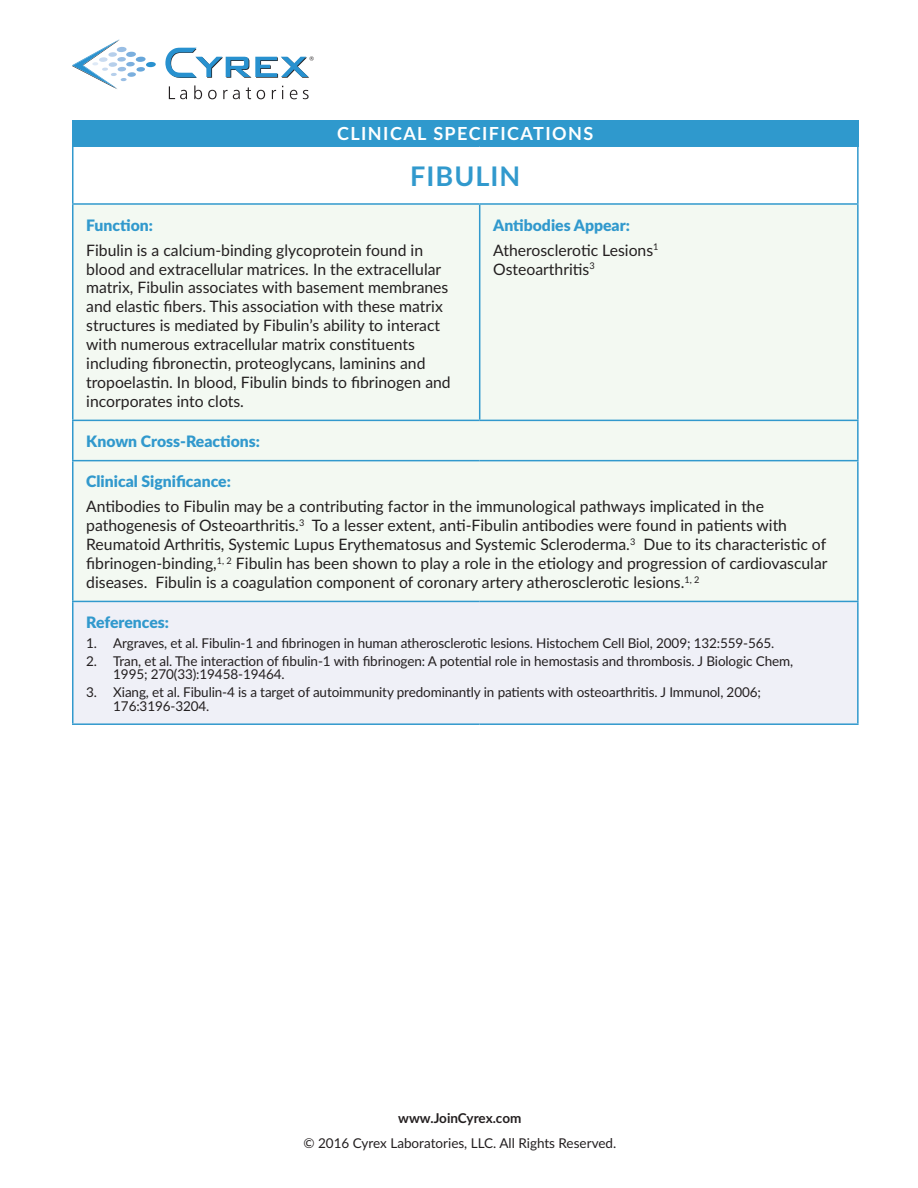
<style>
.page{position:relative;width:918px;height:1188px;background:#fff}
.page>*{position:absolute;margin:0;border:0;box-sizing:border-box;transform-origin:0 0}
.HEADLINE{font:700 27px "Lato";letter-spacing:.04em;color:#3199cd}
.t1{font:700 18px "Lato";letter-spacing:.08em;color:#fff}
.Clinical_Significanc{font:15.75px/18.9px "Lato";color:#231f20}
.subhead{font:900 15.75px "Lato";color:#3199cd}
.t2{font:13.5px/13.5px "Lato";letter-spacing:-.01em;color:#231f20}
.t3{font:700 13.5px "Lato";letter-spacing:-.005em;color:#231f20}
</style>
<div class="page">
<svg style="left:169px;top:86px;width:18px;height:13px"></svg>
<svg style="left:194px;top:85px;width:8px;height:14px"></svg>
<svg style="left:208px;top:90px;width:9px;height:9px"></svg>
<svg style="left:223px;top:90px;width:17px;height:9px"></svg>
<svg style="left:246px;top:87px;width:5px;height:12px"></svg>
<svg style="left:257px;top:90px;width:8px;height:9px"></svg>
<svg style="left:272px;top:90px;width:4px;height:9px"></svg>
<svg style="left:290px;top:90px;width:7px;height:9px"></svg>
<svg style="left:303px;top:90px;width:6px;height:9px"></svg>
<svg style="left:72px;top:39px;width:84px;height:50px"></svg>
<svg style="left:165px;top:48px;width:149px;height:30px"></svg>
<div style="left:72px;top:120px;width:787px;height:27px;background:#2f99cd"></div>
<div style="left:74px;top:205px;width:783px;height:396px;background:#f3f9f2"></div>
<div style="left:73px;top:601px;width:785px;height:123px;background:#eff0f7"></div>
<hr style="left:72px;top:147px;width:2px;height:56px;background:#3199cd">
<hr style="left:857px;top:147px;width:2px;height:56px;background:#3199cd">
<hr style="left:72px;top:421px;width:2px;height:39px;background:#3199cd">
<hr style="left:857px;top:421px;width:2px;height:39px;background:#3199cd">
<hr style="left:72px;top:602px;width:2px;height:121px;background:#3199cd">
<hr style="left:857px;top:602px;width:2px;height:121px;background:#3199cd">
<hr style="left:72px;top:723px;width:408px;height:2px;background:#3199cd">
<hr style="left:480px;top:723px;width:379px;height:2px;background:#3199cd">
<hr style="left:72px;top:460px;width:408px;height:1px;background:#3199cd">
<hr style="left:72px;top:461px;width:2px;height:140px;background:#3199cd">
<hr style="left:480px;top:460px;width:379px;height:1px;background:#3199cd">
<hr style="left:857px;top:461px;width:2px;height:140px;background:#3199cd">
<hr style="left:72px;top:601px;width:408px;height:1px;background:#3199cd">
<hr style="left:480px;top:601px;width:379px;height:1px;background:#3199cd">
<hr style="left:72px;top:203px;width:408px;height:2px;background:#3199cd">
<hr style="left:72px;top:205px;width:2px;height:215px;background:#3199cd">
<hr style="left:480px;top:203px;width:379px;height:2px;background:#3199cd">
<hr style="left:479px;top:205px;width:1px;height:215px;background:#3199cd">
<hr style="left:857px;top:205px;width:2px;height:215px;background:#3199cd">
<hr style="left:72px;top:420px;width:408px;height:1px;background:#3199cd">
<hr style="left:480px;top:420px;width:379px;height:1px;background:#3199cd">
<p class="t1" style="left:337px;top:120px;width:258px">CLINICAL SPECIFICATIONS</p>
<p class="HEADLINE" style="left:410px;top:156px;width:112px">FIBULIN</p>
<p class="subhead" style="left:86px;top:213px;width:68px">Function:</p>
<p class="Clinical_Significanc" style="left:86px;top:240px;width:366px">Fibulin is a calcium-binding glycoprotein found in blood and extracellular matrices. In the extracellular matrix, Fibulin associates with basement membranes and elastic fibers. This association with these matrix structures is mediated by Fibulin’s ability to interact with numerous extracellular matrix constituents including fibronectin, proteoglycans, laminins and tropoelastin. In blood, Fibulin binds to fibrinogen and incorporates into clots.</p>
<p class="subhead" style="left:493px;top:213px;width:138px">Antibodies Appear:</p>
<p class="Clinical_Significanc" style="left:493px;top:240px;width:167px">Atherosclerotic Lesions<sup>1<br></sup>Osteoarthritis<sup>3</sup></p>
<p class="subhead" style="left:86px;top:430px;width:175px">Known Cross-Reactions:</p>
<p class="subhead" style="left:86px;top:470px;width:146px">Clinical Significance:</p>
<p class="Clinical_Significanc" style="left:86px;top:496px;width:743px">Antibodies to Fibulin may be a contributing factor in the immunological pathways implicated in the pathogenesis of Osteoarthritis.<sup>3</sup> To a lesser extent, anti-Fibulin antibodies were found in patients with Reumatoid Arthritis, Systemic Lupus Erythematosus and Systemic Scleroderma.<sup>3</sup> Due to its characteristic of fibrinogen-binding,<sup>1,</sup> <sup>2</sup> Fibulin has been shown to play a role in the etiology and progression of cardiovascular diseases. Fibulin is a coagulation component of coronary artery atherosclerotic lesions.<sup>1,</sup> <sup>2</sup></p>
<p class="subhead" style="left:86px;top:611px;width:84px">References:</p>
<p class="t2" style="left:86px;top:635px;width:690px">1. Argraves, et al. Fibulin-1 and fibrinogen in human atherosclerotic lesions. Histochem Cell Biol, 2009; 132:559-565.</p>
<p class="t2" style="left:113px;top:653px;width:681px;text-indent:-27px">2. Tran, et al. The interaction of fibulin-1 with fibrinogen: A potential role in hemostasis and thrombosis. J Biologic Chem,<br>1995; 270(33):19458-19464.</p>
<p class="t2" style="left:113px;top:685px;width:649px;text-indent:-27px">3. Xiang, et al. Fibulin-4 is a target of autoimmunity predominantly in patients with osteoarthritis. J Immunol, 2006;<br>176:3196-3204.</p>
<p class="t3" style="left:398px;top:1108px;width:125px">www.JoinCyrex.com</p>
<p class="t2" style="left:303px;top:1135px;width:314px">© 2016 Cyrex Laboratories, LLC. All Rights Reserved.</p>
</div>
